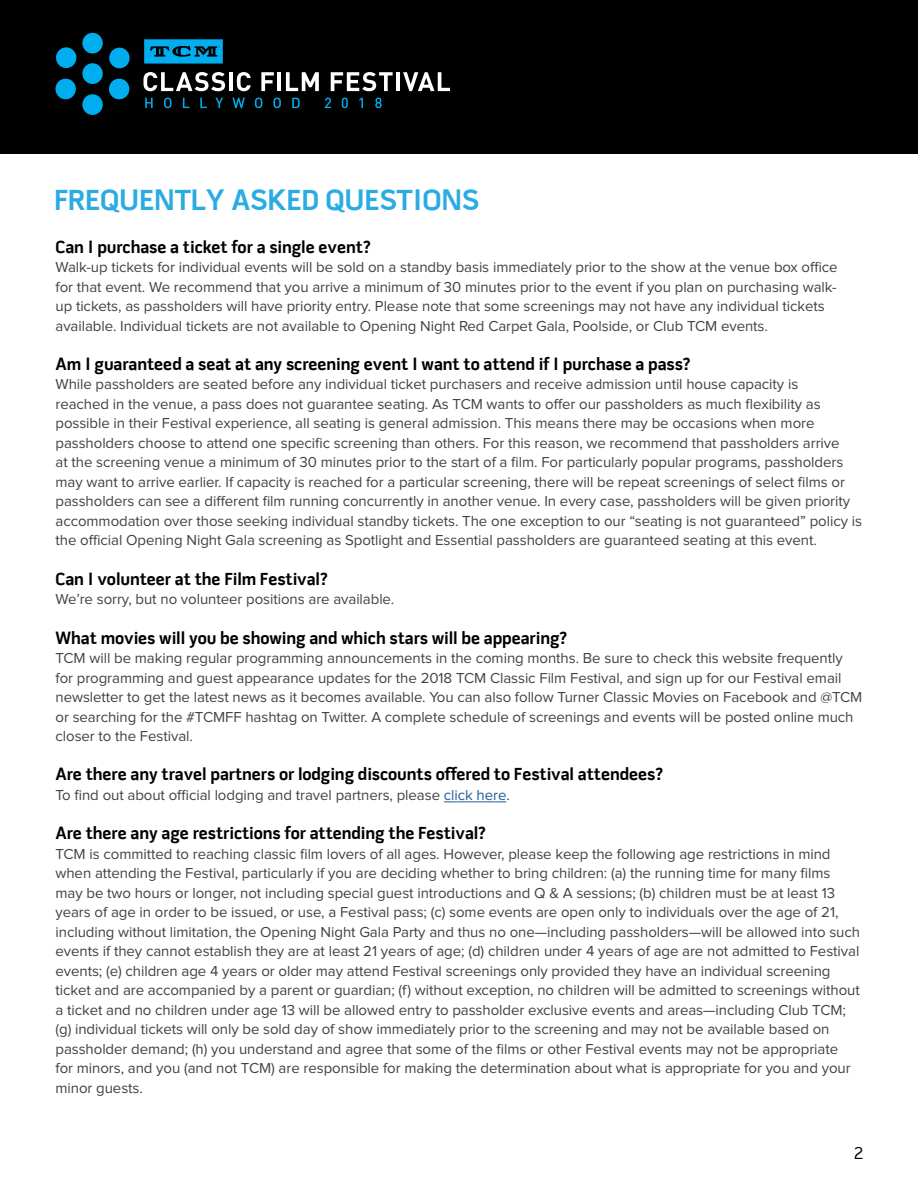
<style>
.page{position:relative;width:918px;height:1188px;background:#fff}
.page>*{position:absolute;margin:0;border:0;box-sizing:border-box;transform-origin:0 0}
.t1{font:700 30px "Pill Gothic 600 mg";letter-spacing:-.005em;color:#2aace2}
.t2{font:700 18px "Pill Gothic 600 mg";letter-spacing:-.005em;color:#000}
.t3{font:18px "Pill Gothic 600 mg";color:#000}
.t4{font:15px/19.5px "Proxima Nova";letter-spacing:-.005em;color:#424242}
.s1{color:#215e9e}
</style>
<div class="page">
<div style="left:0;top:0;width:918px;height:154px;background:#000"></div>
<hr style="left:444px;top:802px;width:62px;height:1px;background:#215e9e">
<svg style="left:145px;top:98px;width:8px;height:10px"></svg>
<svg style="left:164px;top:98px;width:8px;height:10px"></svg>
<svg style="left:183px;top:98px;width:6px;height:10px"></svg>
<svg style="left:200px;top:98px;width:7px;height:10px"></svg>
<svg style="left:215px;top:98px;width:8px;height:10px"></svg>
<svg style="left:232px;top:98px;width:13px;height:10px"></svg>
<svg style="left:255px;top:98px;width:7px;height:10px"></svg>
<svg style="left:273px;top:98px;width:8px;height:10px"></svg>
<svg style="left:292px;top:98px;width:8px;height:10px"></svg>
<svg style="left:325px;top:98px;width:6px;height:10px"></svg>
<svg style="left:342px;top:98px;width:6px;height:10px"></svg>
<svg style="left:359px;top:98px;width:4px;height:10px"></svg>
<svg style="left:375px;top:98px;width:7px;height:10px"></svg>
<div style="left:82px;top:63px;width:21px;height:21px;background:#00aeef;border-radius:50%"></div>
<div style="left:82px;top:33px;width:21px;height:20px;background:#00aeef;border-radius:50%"></div>
<div style="left:82px;top:94px;width:21px;height:21px;background:#00aeef;border-radius:50%"></div>
<div style="left:109px;top:48px;width:21px;height:20px;background:#00aeef;border-radius:50%"></div>
<div style="left:56px;top:47px;width:20px;height:21px;background:#00aeef;border-radius:50%"></div>
<div style="left:56px;top:79px;width:20px;height:20px;background:#00aeef;border-radius:50%"></div>
<div style="left:109px;top:79px;width:20px;height:20px;background:#00aeef;border-radius:50%"></div>
<svg style="left:143px;top:72px;width:82px;height:19px"></svg>
<hr style="left:229px;top:72px;width:4px;height:19px;background:#fff">
<svg style="left:237px;top:72px;width:14px;height:19px"></svg>
<svg style="left:261px;top:72px;width:13px;height:19px"></svg>
<hr style="left:278px;top:72px;width:3px;height:19px;background:#fff">
<svg style="left:286px;top:72px;width:33px;height:19px"></svg>
<svg style="left:331px;top:72px;width:62px;height:19px"></svg>
<hr style="left:396px;top:72px;width:4px;height:19px;background:#fff">
<svg style="left:403px;top:72px;width:47px;height:19px"></svg>
<svg style="left:144px;top:39px;width:79px;height:25px"></svg>
<h1 class="t1" style="left:54px;top:181px;width:427px">FREQUENTLY ASKED QUESTIONS</h1>
<p class="t2" style="left:56px;top:236px;width:317px">Can I purchase a ticket for a single event?</p>
<p class="t4" style="left:56px;top:258px;width:784px">Walk-up tickets for individual events will be sold on a standby basis immediately prior to the show at the venue box office for that event. We recommend that you arrive a minimum of 30 minutes prior to the event if you plan on purchasing walk&shy;up tickets, as passholders will have priority entry. Please note that some screenings may not have any individual tickets available. Individual tickets are not available to Opening Night Red Carpet Gala, Poolside, or Club TCM events.</p>
<p class="t2" style="left:56px;top:353px;width:637px">Am I guaranteed a seat at any screening event I want to attend if I purchase a pass?</p>
<p class="t4" style="left:56px;top:375px;width:808px">While passholders are seated before any individual ticket purchasers and receive admission until house capacity is<br>reached in the venue, a pass does not guarantee seating. As TCM wants to offer our passholders as much flexibility as possible in their Festival experience, all seating is general admission. This means there may be occasions when more passholders choose to attend one specific screening than others. For this reason, we recommend that passholders arrive<br>at the screening venue a minimum of 30 minutes prior to the start of a film. For particularly popular programs, passholders may want to arrive earlier. If capacity is reached for a particular screening, there will be repeat screenings of select films or passholders can see a different film running concurrently in another venue. In every case, passholders will be given priority accommodation over those seeking individual standby tickets. The one exception to our “seating is not guaranteed” policy is the official Opening Night Gala screening as Spotlight and Essential passholders are guaranteed seating at this event.</p>
<p class="t2" style="left:55px;top:568px;width:274px">Can I volunteer at the Film Festival?</p>
<p class="t4" style="left:55px;top:590px;width:340px">We’re sorry, but no volunteer positions are available.</p>
<p class="t2" style="left:55px;top:626px;width:513px">What movies will you be showing and which stars will be appearing?</p>
<p class="t4" style="left:55px;top:649px;width:808px">TCM will be making regular programming announcements in the coming months. Be sure to check this website frequently for programming and guest appearance updates for the 2018 TCM Classic Film Festival, and sign up for our Festival email newsletter to get the latest news as it becomes available. You can also follow Turner Classic Movies on Facebook and @TCM or searching for the #TCMFF hashtag on Twitter. A complete schedule of screenings and events will be posted online much closer to the Festival.</p>
<p class="t2" style="left:55px;top:763px;width:609px">Are there any travel partners or lodging discounts offered to Festival attendees?</p>
<p class="t4" style="left:55px;top:785px;width:456px">To find out about official lodging and travel partners, please <span class="s1">click here</span>.</p>
<p class="t2" style="left:55px;top:822px;width:432px">Are there any age restrictions for attending the Festival?</p>
<p class="t4" style="left:55px;top:844px;width:806px">TCM is committed to reaching classic film lovers of all ages. However, please keep the following age restrictions in mind when attending the Festival, particularly if you are deciding whether to bring children: (a) the running time for many films may be two hours or longer, not including special guest introductions and Q &amp; A sessions; (b) children must be at least 13 years of age in order to be issued, or use, a Festival pass; (c) some events are open only to individuals over the age of 21, including without limitation, the Opening Night Gala Party and thus no one—including passholders—will be allowed into such events if they cannot establish they are at least 21 years of age; (d) children under 4 years of age are not admitted to Festival events; (e) children age 4 years or older may attend Festival screenings only provided they have an individual screening ticket and are accompanied by a parent or guardian; (f) without exception, no children will be admitted to screenings without a ticket and no children under age 13 will be allowed entry to passholder exclusive events and areas—including Club TCM; (g) individual tickets will only be sold day of show immediately prior to the screening and may not be available based on passholder demand; (h) you understand and agree that some of the films or other Festival events may not be appropriate<br>for minors, and you (and not TCM) are responsible for making the determination about what is appropriate for you and your minor guests.</p>
<p class="t3" style="left:854px;top:1142px;width:11px">2</p>
</div>
